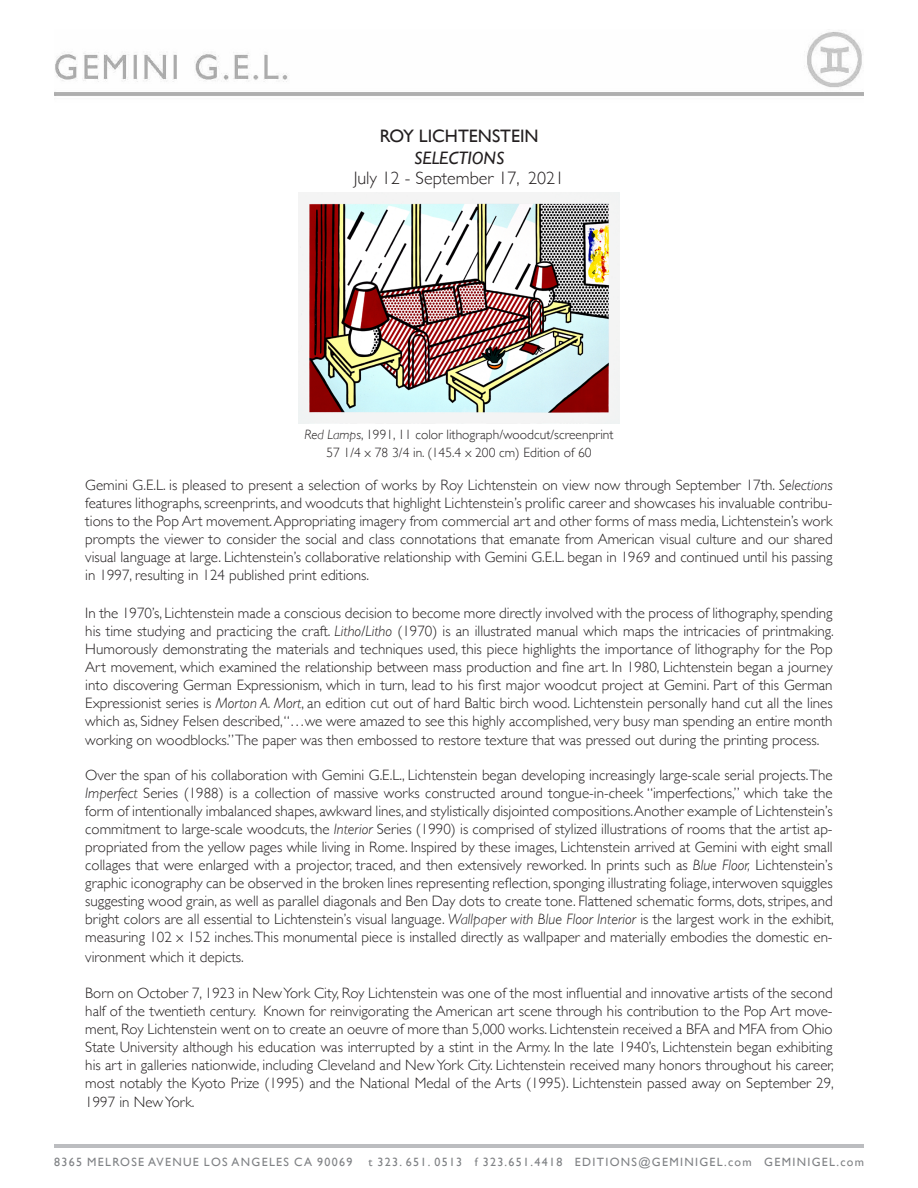
<style>
.page{position:relative;width:918px;height:1188px;background:#fff}
.page>*{position:absolute;margin:0;border:0;box-sizing:border-box;transform-origin:0 0}
.t1{font:300 18px "Gill Sans";color:#231f20}
.t2{font:18px "Gill Sans";color:#231f20}
.t3{font:italic 18px "Gill Sans";color:#231f20}
.t4{font:300 15px/18px "Gill Sans";color:#231f20;text-align:justify}
.t5{font:300 13.5px "Gill Sans";color:#231f20}
.t6{font:12px "Gill Sans";letter-spacing:.11em;color:#808285}
.s1{font-style:italic}
</style>
<div class="page">
<img style="left:54px;top:32px;width:810px;height:64px">
<hr style="left:54px;top:1144px;width:810px;height:4px;background:#bcbdc0">
<img style="left:298px;top:192px;width:322px;height:232px">
<p class="t2" style="left:380px;top:125px;width:160px">ROY LICHTENSTEIN</p>
<p class="t3" style="left:414px;top:147px;width:91px">SELECTIONS</p>
<p class="t1" style="left:354px;top:163px;width:212px">July 12 - September 17, 2021</p>
<p class="t5" style="left:304px;top:424px;width:311px"><span class="s1">Red Lamps</span>, 1991, 11 color lithograph/woodcut/screenprint</p>
<p class="t5" style="left:326px;top:442px;width:267px">57 1/4 x 78 3/4 in. (145.4 x 200 cm) Edition of 60</p>
<p class="t4" style="left:85px;top:475px;width:749px">Gemini G.E.L. is pleased to present a selection of works by Roy Lichtenstein on view now through September 17th. <span class="s1">Selections </span>features lithographs, screenprints, and woodcuts that highlight Lichtenstein’s prolific career and showcases his invaluable contribu&shy;tions to the Pop Art movement. Appropriating imagery from commercial art and other forms of mass media, Lichtenstein’s work prompts the viewer to consider the social and class connotations that emanate from American visual culture and our shared visual language at large. Lichtenstein’s collaborative relationship with Gemini G.E.L. began in 1969 and continued until his passing in 1997, resulting in 124 published print editions.</p>
<p class="t4" style="left:85px;top:603px;width:750px">In the 1970’s, Lichtenstein made a conscious decision to become more directly involved with the process of lithography, spending his time studying and practicing the craft. <span class="s1">Litho/Litho</span> (1970) is an illustrated manual which maps the intricacies of printmaking.<br>Humorously demonstrating the materials and techniques used, this piece highlights the importance of lithography for the Pop Art movement, which examined the relationship between mass production and fine art. In 1980, Lichtenstein began a journey into discovering German Expressionism, which in turn, lead to his first major woodcut project at Gemini. Part of this German Expressionist series is <span class="s1">Morton A. Mort</span>, an edition cut out of hard Baltic birch wood. Lichtenstein personally hand cut all the lines which as, Sidney Felsen described, “…we were amazed to see this highly accomplished, very busy man spending an entire month</p>
<p class="t4" style="left:85px;top:731px;width:736px">working on woodblocks.” The paper was then embossed to restore texture that was pressed out during the printing process.</p>
<p class="t4" style="left:85px;top:765px;width:750px">Over the span of his collaboration with Gemini G.E.L., Lichtenstein began developing increasingly large-scale serial projects. The <span class="s1">Imperfect</span> Series (1988) is a collection of massive works constructed around tongue-in-cheek “imperfections,” which take the form of intentionally imbalanced shapes, awkward lines, and stylistically disjointed compositions. Another example of Lichtenstein’s commitment to large-scale woodcuts, the <span class="s1">Interior</span> Series (1990) is comprised of stylized illustrations of rooms that the artist ap&shy;propriated from the yellow pages while living in Rome. Inspired by these images, Lichtenstein arrived at Gemini with eight small collages that were enlarged with a projector, traced, and then extensively reworked. In prints such as <span class="s1">Blue Floor,</span> Lichtenstein’s graphic iconography can be observed in the broken lines representing reflection, sponging illustrating foliage, interwoven squiggles suggesting wood grain, as well as parallel diagonals and Ben Day dots to create tone. Flattened schematic forms, dots, stripes, and bright colors are all essential to Lichtenstein’s visual language. <span class="s1">Wallpaper with Blue Floor Interior</span> is the largest work in the exhibit, measuring 102 x 152 inches. This monumental piece is installed directly as wallpaper and materially embodies the domestic en-</p>
<p class="t4" style="left:85px;top:947px;width:160px">vironment which it depicts.</p>
<p class="t4" style="left:85px;top:983px;width:750px">Born on October 7, 1923 in New York City, Roy Lichtenstein was one of the most influential and innovative artists of the second half of the twentieth century. Known for reinvigorating the American art scene through his contribution to the Pop Art move&shy;ment, Roy Lichtenstein went on to create an oeuvre of more than 5,000 works. Lichtenstein received a BFA and MFA from Ohio State University although his education was interrupted by a stint in the Army. In the late 1940’s, Lichtenstein began exhibiting his art in galleries nationwide, including Cleveland and New York City. Lichtenstein received many honors throughout his career, most notably the Kyoto Prize (1995) and the National Medal of the Arts (1995). Lichtenstein passed away on September 29,</p>
<p class="t4" style="left:85px;top:1093px;width:111px">1997 in New York.</p>
<p class="t6" style="left:54px;top:1154px;width:300px">8365 MELROSE AVENUE LOS ANGELES CA 90069</p>
<p class="t6" style="left:369px;top:1154px;width:497px">t 323. 651. 0513 f 323.651.4418 EDITIONS@GEMINIGEL.com GEMINIGEL.com</p>
</div>
